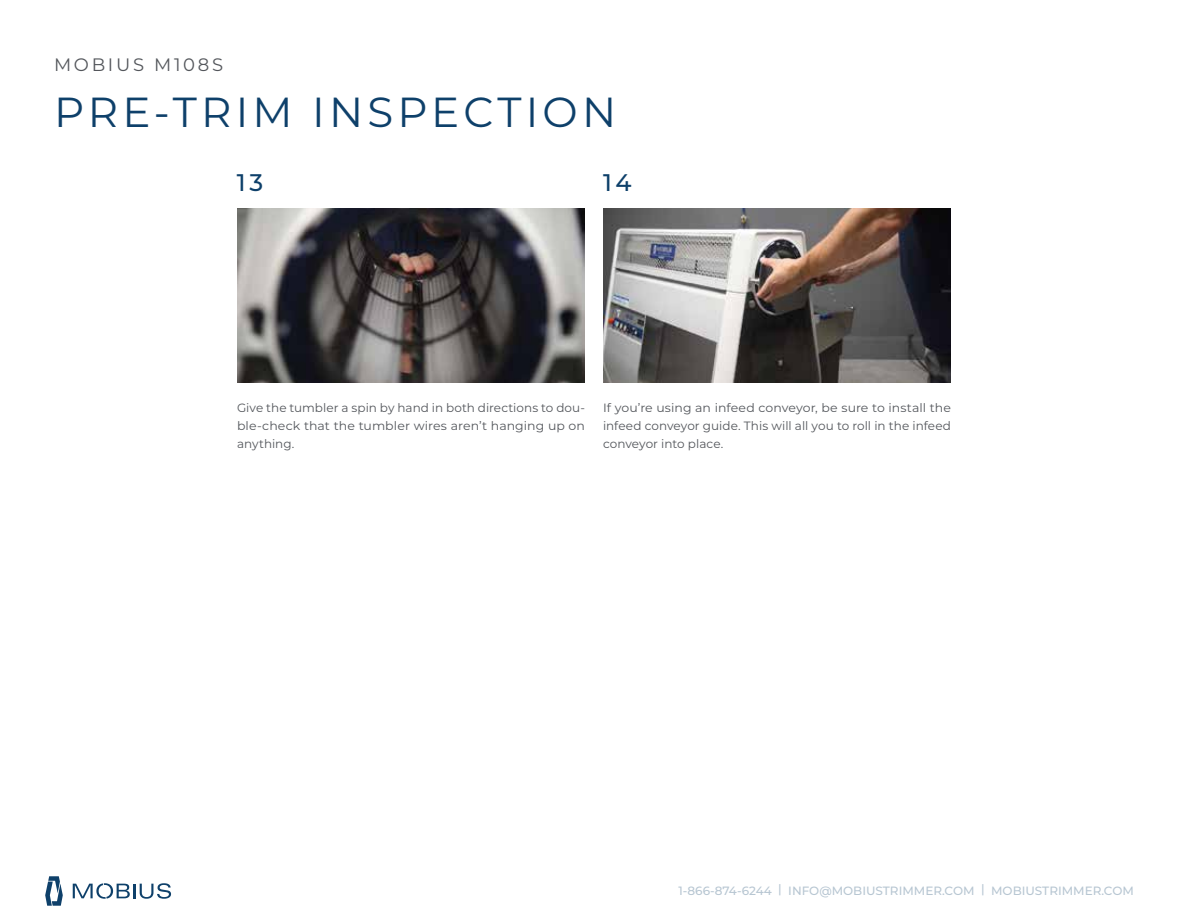
<style>
.page{position:relative;width:1188px;height:918px;background:#fff}
.page>*{position:absolute;margin:0;border:0;box-sizing:border-box;transform-origin:0 0}
.t1{font:42px "Montserrat";letter-spacing:.1em;color:#0e406a}
.t2{font:500 24px "Montserrat";color:#0e406a}
.t3{font:18px "Montserrat";letter-spacing:.15em;color:#53565b}
.t4{font:12px/18px "Montserrat";color:#53565b;text-align:justify;scale:1.04 1}
.t5{font:12px/18px "Montserrat";color:#53565b;text-align:justify}
.t6{font:500 12px "Montserrat";color:#b7c6d2}
</style>
<div class="page">
<img style="left:603px;top:208px;width:348px;height:174px">
<img style="left:237px;top:208px;width:348px;height:174px">
<svg style="left:45px;top:876px;width:18px;height:30px"></svg>
<svg style="left:73px;top:883px;width:98px;height:16px"></svg>
<h3 class="t3" style="left:54px;top:58px;width:171px">MOBIUS M108S</h3>
<h1 class="t1" style="left:54px;top:96px;width:564px">PRE-TRIM INSPECTION</h1>
<h2 class="t2" style="left:237px;top:173px;width:28px">13</h2>
<h2 class="t2" style="left:603px;top:173px;width:30px">14</h2>
<p class="t5" style="left:237px;top:399px;width:350px">Give the tumbler a spin by hand in both directions to dou&shy;ble-check that the tumbler wires aren’t hanging up on anything.</p>
<p class="t4" style="left:603px;top:399px;width:336px">If you’re using an infeed conveyor, be sure to install the infeed conveyor guide. This will all you to roll in the infeed conveyor into place.</p>
<p class="t6" style="left:679px;top:886px;width:457px">1-866-874-6244 | INFO@MOBIUSTRIMMER.COM | MOBIUSTRIMMER.COM</p>
</div>
